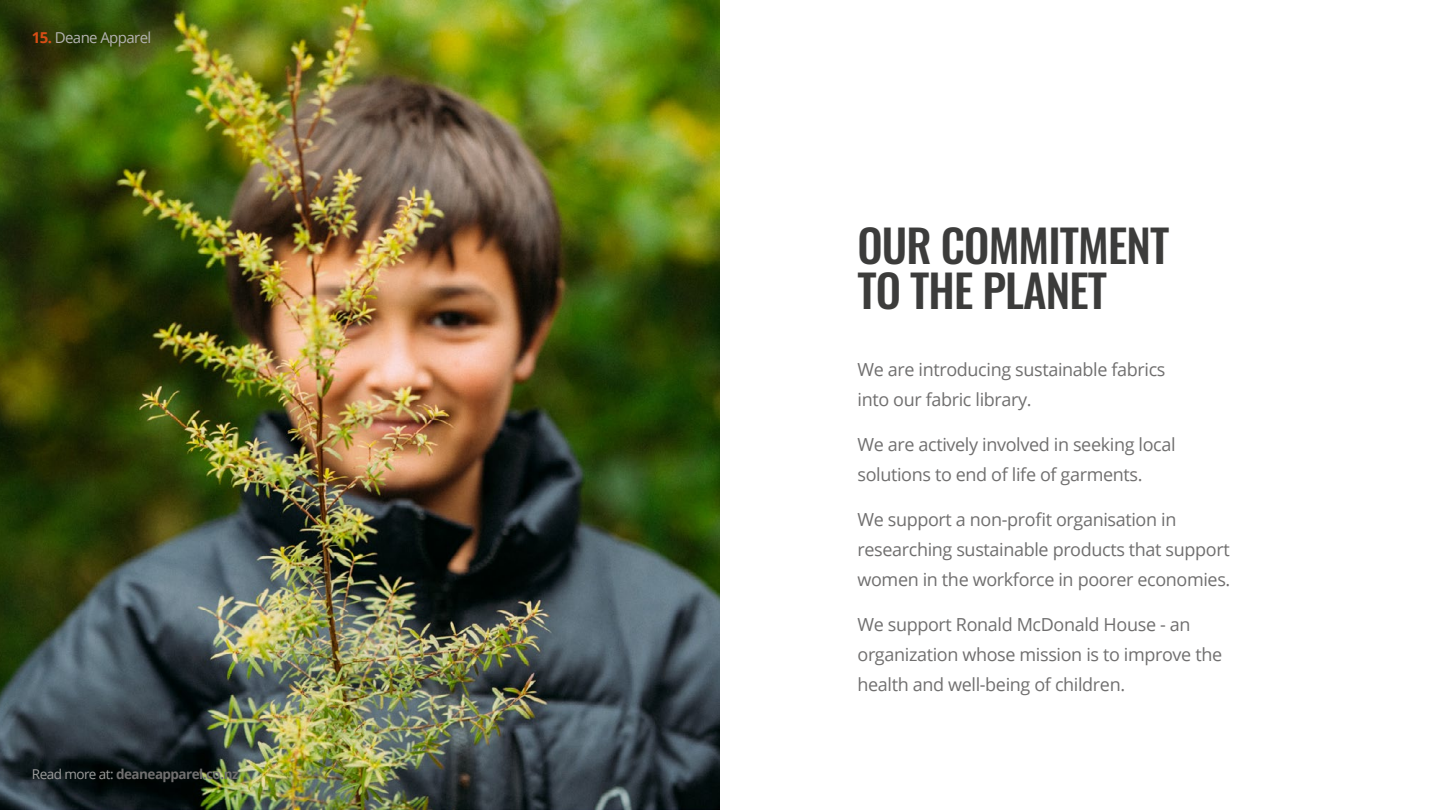
<style>
.page{position:relative;width:1440px;height:810px;background:#fff}
.page>*{position:absolute;margin:0;border:0;box-sizing:border-box;transform-origin:0 0}
.t1{font:500 45px/45px "Oswald";letter-spacing:-.02em;color:#3c3c3b}
.t2{font:18px/30px "Open Sans";letter-spacing:-.02em;color:#706f6f}
.t3{font:15px "Open Sans";letter-spacing:-.04em;color:#b3b2b2}
.t4{font:700 13.5px "Open Sans";letter-spacing:-.04em;color:#706f6f}
.s1{font-weight:700;color:#d94d15}
.s2{font-weight:400;color:#9d9d9c}
</style>
<div class="page">
<img style="left:0;top:0;width:720px;height:810px">
<p class="t3" style="left:32px;top:28px;width:121px"><span class="s1">15.</span> Deane Apparel</p>
<p class="t4" style="left:32px;top:765px;width:208px"><span class="s2">Read more at:</span> deaneapparel.co.nz</p>
<h1 class="t1" style="left:857px;top:226px;width:313px">OUR COMMITMENT<br>TO THE PLANET</h1>
<p class="t2" style="left:858px;top:354px;width:309px">We are introducing sustainable fabrics into our fabric library.</p>
<p class="t2" style="left:858px;top:429px;width:320px">We are actively involved in seeking local solutions to end of life of garments.</p>
<p class="t2" style="left:858px;top:504px;width:374px">We support a non-profit organisation in researching sustainable products that support women in the workforce in poorer economies.</p>
<p class="t2" style="left:858px;top:609px;width:366px">We support Ronald McDonald House - an organization whose mission is to improve the health and well-being of children.</p>
</div>
